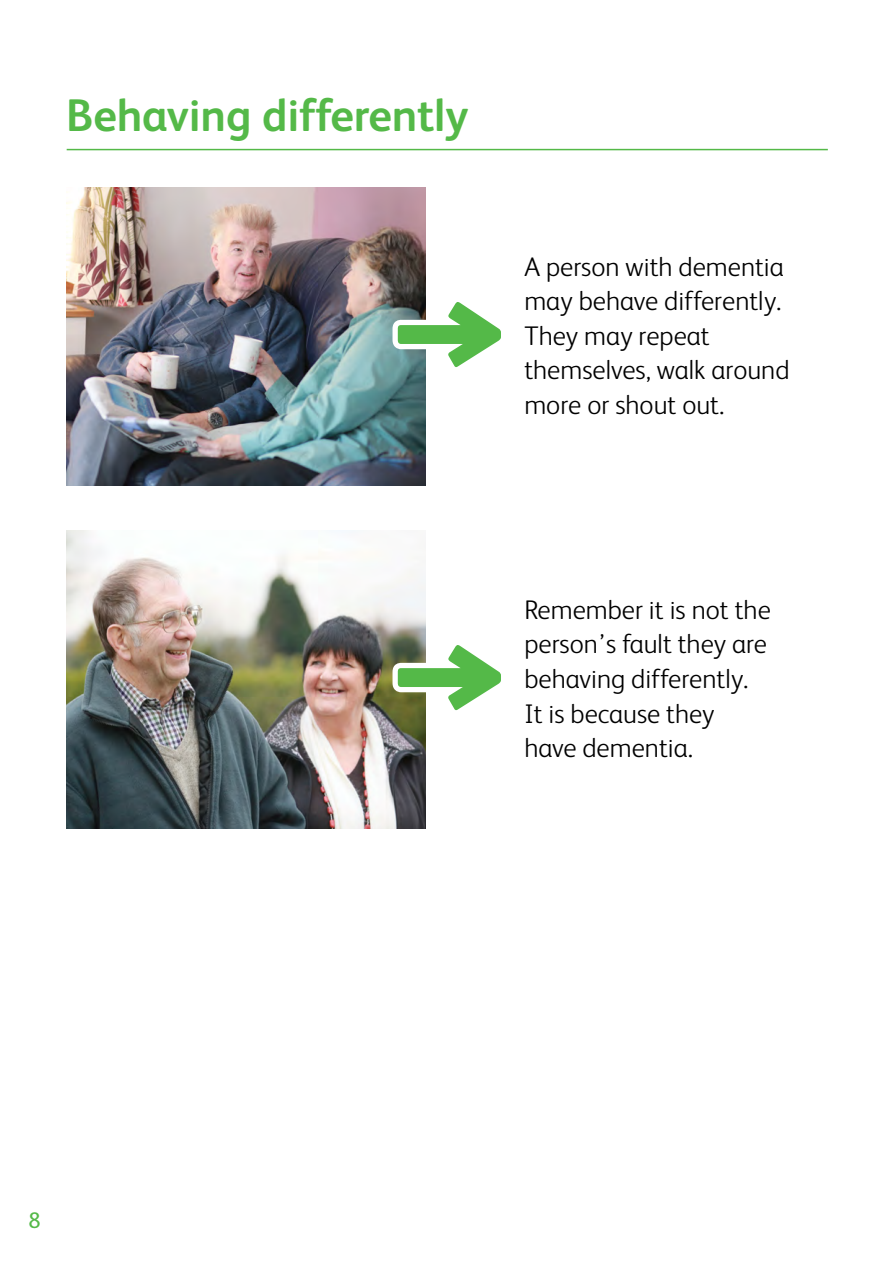
<style>
.page{position:relative;width:893px;height:1263px;background:#fff}
.page>*{position:absolute;margin:0;border:0;box-sizing:border-box;transform-origin:0 0}
.t1{font:700 45.75px "FS Albert";letter-spacing:-.005em;color:#54b948}
.t2{font:300 27px/34.5px "FS Albert";color:#000}
.t3{font:22.5px "FS Albert";color:#54b948}
</style>
<div class="page">
<hr style="left:67px;top:149px;width:761px;height:1px;background:#54b948">
<img style="left:66px;top:187px;width:359px;height:299px">
<img style="left:66px;top:530px;width:359px;height:299px">
<svg style="left:392px;top:645px;width:109px;height:65px"></svg>
<svg style="left:392px;top:302px;width:109px;height:65px"></svg>
<p class="t1" style="left:66px;top:84px;width:404px">Behaving differently</p>
<p class="t2" style="left:524px;top:248px;width:267px">A person with dementia may behave differently.<br>They may repeat themselves, walk around more or shout out.</p>
<p class="t2" style="left:524px;top:591px;width:248px">Remember it is not the person’s fault they are behaving differently.<br>It is because they have dementia.</p>
<p class="t3" style="left:28px;top:1205px;width:14px">8</p>
</div>
